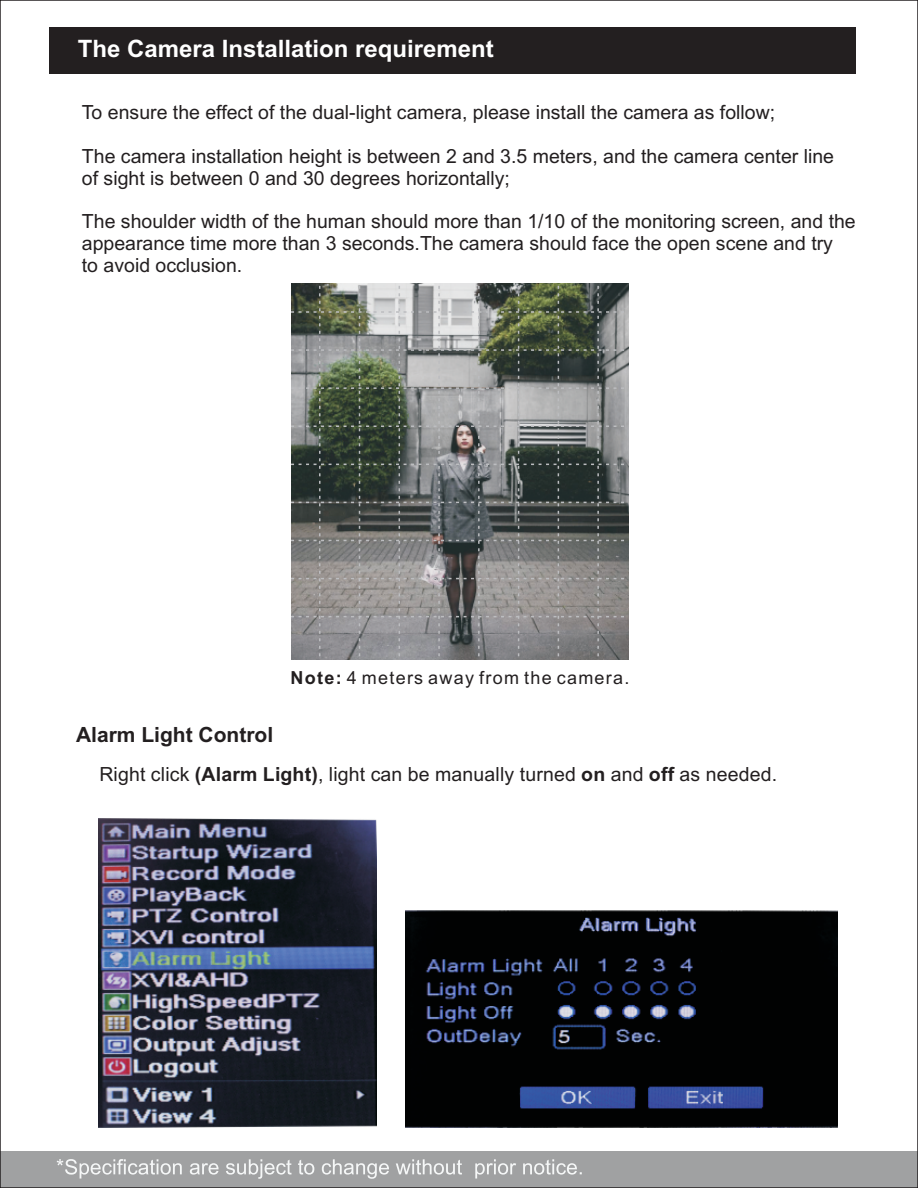
<style>
.page{position:relative;width:918px;height:1188px;background:#fff}
.page>*{position:absolute;margin:0;border:0;box-sizing:border-box;transform-origin:0 0}
.t1{font:700 24px "Arial";color:#fff}
.t2{font:700 21px "Arial";color:#231f20}
.t3{font:19.5px/21.9px "Arial";color:#231f20}
.t4{font:18px "Arial";letter-spacing:.07em;color:#231f20}
.s1{font-weight:700}
</style>
<div class="page">
<div style="left:49px;top:27px;width:807px;height:47px;background:#231f20"></div>
<div style="left:0;top:1151px;width:918px;height:37px;background:#a0a1a2"></div>
<svg style="left:57px;top:1159px;width:525px;height:20px"></svg>
<img style="left:406px;top:910px;width:432px;height:217px">
<svg style="left:291px;top:286px;width:336px;height:372px"></svg>
<img style="left:98px;top:819px;width:279px;height:308px">
<p class="t1" style="left:78px;top:40px;width:418px">The Camera Installation requirement</p>
<p class="t3" style="left:82px;top:103px;width:695px">To ensure the effect of the dual-light camera, please install the camera as follow;</p>
<p class="t3" style="left:82px;top:147px;width:754px">The camera installation height is between 2 and 3.5 meters, and the camera center line of sight is between 0 and 30 degrees horizontally;</p>
<p class="t3" style="left:82px;top:212px;width:775px">The shoulder width of the human should more than 1/10 of the monitoring screen, and the appearance time more than 3 seconds.The camera should face the open scene and try<br>to avoid occlusion.</p>
<p class="t4" style="left:291px;top:671px;width:340px"><span class="s1">Note:</span> 4 meters away from the camera.</p>
<p class="t2" style="left:76px;top:727px;width:199px">Alarm Light Control</p>
<p class="t3" style="left:99px;top:765px;width:679px">Right click <span class="s1">(Alarm Light)</span>, light can be manually turned <span class="s1">on</span> and <span class="s1">off</span> as needed.</p>
</div>
